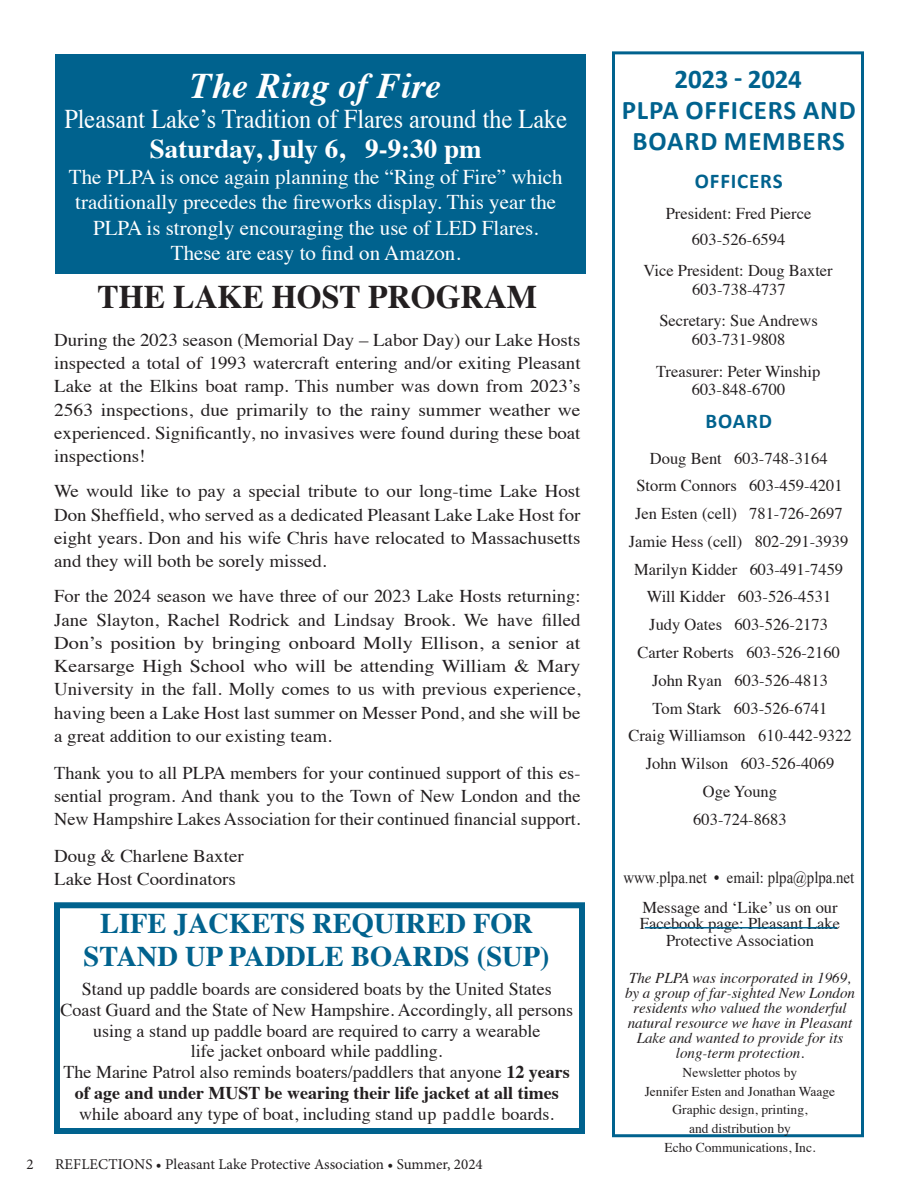
<style>
.page{position:relative;width:918px;height:1188px;background:#fff}
.page>*{position:absolute;margin:0;border:0;box-sizing:border-box;transform-origin:0 0}
.t1{font:italic 700 36px "Times";color:#fff}
.t2{font:700 33px "Times";color:#231f20}
.t3{font:700 28.5px/32.8px "Times";color:#00628e;text-align:center}
.t4{font:27px "Times";color:#fff;scale:.9 1}
.t5{font:700 27px/31px "Calibri";letter-spacing:.03em;color:#00628e;text-align:center}
.t6{font:700 27px "Times";color:#fff}
.t7{font:21px/25.5px "Times";color:#fff;text-align:center}
.t8{font:700 21px "Calibri";letter-spacing:.04em;color:#00628e}
.t9{font:18px/23.2px "Times";color:#231f20;text-align:justify}
.t10{font:18px/23.2px "Times";color:#231f20;text-align:justify;scale:1.05 1}
.t11{font:16.5px/27.8px "Times";color:#231f20;text-align:center}
.t12{font:16.5px "Times New Roman";color:#231f20;scale:.9 1}
.t13{font:italic 15px/15px "Times";color:#231f20;text-align:center}
.t14{font:15px "Minion Pro";color:#231f20}
.t15{font:13.5px/18.8px "Times";color:#231f20;text-align:center}
.s1{font-weight:700}
.s2{font-family:"Times New Roman"}
.s3{font-family:"Times"}
</style>
<div class="page">
<svg style="left:612px;top:51px;width:252px;height:1087px"></svg>
<hr style="left:645px;top:927px;width:192px;height:1px;background:#00628e">
<div style="left:56px;top:54px;width:530px;height:220px;background:#00628e"></div>
<div style="left:54px;top:902px;width:531px;height:232px;border:6px solid #00628e"></div>
<h1 class="t1" style="left:190px;top:52px;width:253px">The Ring of Fire</h1>
<h3 class="t4" style="left:64px;top:94px;width:560px">Pleasant Lake’s Tradition of Flares around the Lake</h3>
<h3 class="t6" style="left:150px;top:123px;width:333px">Saturday, July 6, 9-9:30 pm</h3>
<p class="t7" style="left:69px;top:162px;width:495px">The PLPA is once again planning the “Ring of Fire” which traditionally precedes the fireworks display. This year the PLPA is strongly encouraging the use of LED Flares.<br>These are easy to find on Amazon.</p>
<h2 class="t2" style="left:98px;top:265px;width:441px">THE LAKE HOST PROGRAM</h2>
<p class="t10" style="left:54px;top:327px;width:503px">During the 2023 season (Memorial Day – Labor Day) our Lake Hosts inspected a total of 1993 watercraft entering and/or exiting Pleasant Lake at the Elkins boat ramp. This number was down from 2023’s 2563 inspections, due primarily to the rainy summer weather we experienced. Significantly, no invasives were found during these boat inspections!</p>
<p class="t10" style="left:54px;top:478px;width:503px">We would like to pay a special tribute to our long-time Lake Host Don Sheffield, who served as a dedicated Pleasant Lake Lake Host for eight years. Don and his wife Chris have relocated to Massachusetts and they will both be sorely missed.</p>
<p class="t9" style="left:54px;top:583px;width:528px">For the 2024 season we have three of our 2023 Lake Hosts returning:<br>Jane Slayton, Rachel Rodrick and Lindsay Brook. We have filled Don’s position by bringing onboard Molly Ellison, a senior at Kearsarge High School who will be attending William &amp; Mary University in the fall. Molly comes to us with previous experience, having been a Lake Host last summer on Messer Pond, and she will be a great addition to our existing team.</p>
<p class="t9" style="left:54px;top:759px;width:528px">Thank you to all PLPA members for your continued support of this es&shy;sential program. And thank you to the Town of New London and the New Hampshire Lakes Association for their continued financial support.</p>
<p class="t10" style="left:54px;top:843px;width:182px">Doug &amp; Charlene Baxter<br>Lake Host Coordinators</p>
<h3 class="t3" style="left:84px;top:904px;width:468px">LIFE JACKETS REQUIRED FOR<br>STAND UP PADDLE BOARDS (SUP)</h3>
<p class="t9" style="left:60px;top:977px;width:514px;line-height:20.7px;text-align:center">Stand up paddle boards are considered boats by the United States Coast Guard and the State of New Hampshire. Accordingly, all persons using a stand up paddle board are required to carry a wearable<br>life jacket onboard while paddling.<br>The Marine Patrol also reminds boaters/paddlers that anyone <span class="s1">12 years of age and under MUST be wearing their life jacket at all times</span></p>
<p class="t9" style="left:79px;top:1100px;width:476px">while aboard any type of boat, including stand up paddle boards.</p>
<p class="t14" style="left:27px;top:1154px;width:9px">2</p>
<p class="t14" style="left:55px;top:1154px;width:429px">REFLECTIONS • Pleasant Lake Protective Association • Summer, 2024</p>
<h3 class="t5" style="left:622px;top:62px;width:235px">2023 - 2024<br>PLPA OFFICERS AND<br>BOARD MEMBERS</h3>
<p class="t8" style="left:695px;top:166px;width:89px">OFFICERS</p>
<p class="t11" style="left:666px;top:199px;width:147px;line-height:25.7px">President: Fred Pierce<br>603-526-6594</p>
<p class="t11" style="left:644px;top:260px;width:191px;line-height:18.8px">Vice President: Doug Baxter<br>603-738-4737</p>
<p class="t11" style="left:659px;top:310px;width:160px;line-height:18.8px">Secretary: Sue Andrews<br>603-731-9808</p>
<p class="t11" style="left:656px;top:360px;width:166px;line-height:18.8px">Treasurer: Peter Winship<br>603-848-6700</p>
<p class="t8" style="left:705px;top:406px;width:68px">BOARD</p>
<p class="t11" style="left:628px;top:443px;width:225px">Doug Bent 603-748-3164<br>Storm Connors 603-459-4201<br>Jen Esten (cell) 781-726-2697<br>Jamie Hess (cell) 802-291-3939<br>Marilyn Kidder 603-491-7459<br>Will Kidder 603-526-4531<br>Judy Oates 603-526-2173<br>Carter Roberts 603-526-2160<br>John Ryan 603-526-4813<br>Tom Stark 603-526-6741<br>Craig Williamson <span class="s2">610</span>-<span class="s2">442</span>-9322<br>John Wilson 603-526-4069<br>Oge Young<br>603-724-8683</p>
<p class="t12" style="left:624px;top:866px;width:258px">www.plpa.net <span class="s3">• email:</span> plpa@plpa.net</p>
<p class="t11" style="left:640px;top:897px;width:202px;line-height:16.5px">Message and ‘Like’ us on our<br>Facebook page: Pleasant Lake<br>Protective Association</p>
<p class="t13" style="left:625px;top:970px;width:232px">The PLPA was incorporated in 1969, by a group of far-sighted New London residents who valued the wonderful natural resource we have in Pleasant Lake and wanted to provide for its long-term protection.</p>
<p class="t15" style="left:645px;top:1062px;width:192px">Newsletter photos by<br>Jennifer Esten and Jonathan Waage<br>Graphic design, printing,<br>and distribution by<br>Echo Communications, Inc.</p>
</div>
